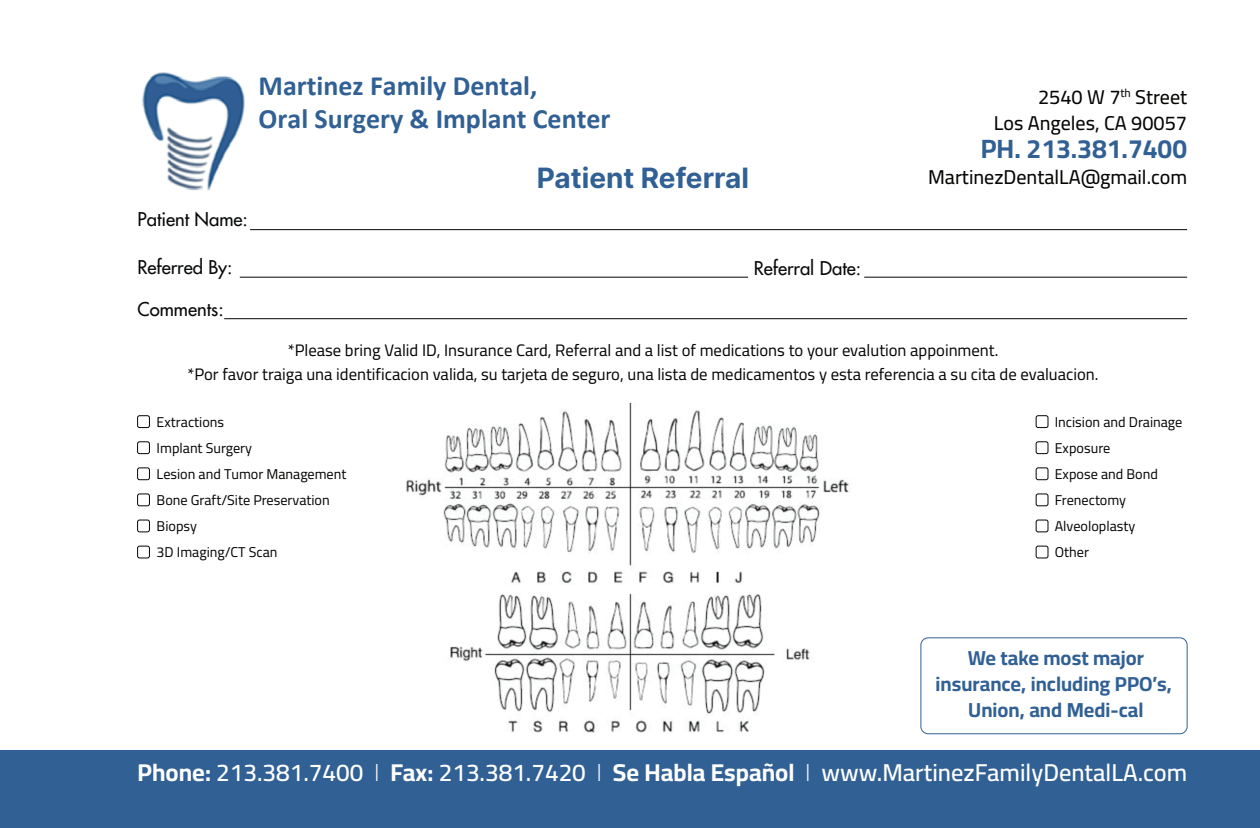
<style>
.page{position:relative;width:1260px;height:828px;background:#fff}
.page>*{position:absolute;margin:0;border:0;box-sizing:border-box;transform-origin:0 0}
.t1{font:700 28px/32.8px "Calibri";color:#316094}
.t2{font:700 28px "Inter";color:#316094}
.t3{font:700 26.6px "Cairo";color:#316094}
.t4{font:600 24.4px "Cairo";color:#fff}
.t5{font:700 20.4px/25.8px "Cairo";color:#316094;text-align:center}
.t6{font:500 20px/26px "Cairo";color:#050504;text-align:right}
.t7{font:18.4px "Futura LT";color:#080a09}
.t8{font:16.6px/24px "Cairo";color:#050504;text-align:center}
.t9{font:14.2px/26px "Cairo";color:#050504}
.s1{font-weight:700}
.s2{font-weight:300}
</style>
<div class="page">
<hr style="left:250px;top:229px;width:937px;height:1px;background:#050504">
<hr style="left:224px;top:318px;width:963px;height:1px;background:#050504">
<hr style="left:240px;top:277px;width:508px;height:1px;background:#050504">
<hr style="left:864px;top:277px;width:323px;height:1px;background:#050504">
<img style="left:142px;top:72px;width:103px;height:119px">
<div style="left:137px;top:415px;width:13px;height:13px;border:1px solid #050504;border-radius:2px"></div>
<div style="left:137px;top:441px;width:13px;height:13px;border:1px solid #050504;border-radius:2px"></div>
<div style="left:137px;top:468px;width:13px;height:12px;border:1px solid #050504;border-radius:2px"></div>
<div style="left:137px;top:494px;width:13px;height:12px;border:1px solid #050504;border-radius:2px"></div>
<div style="left:137px;top:520px;width:13px;height:12px;border:1px solid #050504;border-radius:2px"></div>
<div style="left:137px;top:546px;width:13px;height:12px;border:1px solid #050504;border-radius:2px"></div>
<div style="left:1036px;top:415px;width:12px;height:13px;border:1px solid #050504;border-radius:2px"></div>
<div style="left:1036px;top:441px;width:12px;height:13px;border:1px solid #050504;border-radius:2px"></div>
<div style="left:1036px;top:468px;width:12px;height:12px;border:1px solid #050504;border-radius:2px"></div>
<div style="left:1036px;top:494px;width:12px;height:12px;border:1px solid #050504;border-radius:2px"></div>
<div style="left:1036px;top:520px;width:12px;height:12px;border:1px solid #050504;border-radius:2px"></div>
<div style="left:1036px;top:546px;width:12px;height:12px;border:1px solid #050504;border-radius:2px"></div>
<img style="left:406px;top:404px;width:443px;height:329px">
<div style="left:0;top:750px;width:1260px;height:78px;background:#316094"></div>
<div style="left:921px;top:638px;width:266px;height:96px;border:1px solid #316094;border-radius:7px"></div>
<h1 class="t1" style="left:259px;top:69px;width:353px">Martinez Family Dental,<br>Oral Surgery &amp; Implant Center</h1>
<h1 class="t2" style="left:537px;top:158px;width:214px">Patient Referral</h1>
<p class="t7" style="left:138px;top:208px;width:112px">Patient Name:</p>
<p class="t7" style="left:138px;top:256px;width:96px">Referred By:</p>
<p class="t7" style="left:754px;top:256px;width:109px">Referral Date:</p>
<p class="t7" style="left:138px;top:298px;width:88px">Comments:</p>
<p class="t6" style="left:994px;top:84px;width:195px">2540 W 7<sup>th</sup> Street<br>Los Angeles, CA 90057</p>
<h2 class="t3" style="left:981px;top:129px;width:208px">PH. 213.381.7400</h2>
<p class="t6" style="left:928px;top:165px;width:261px">MartinezDentalLA@gmail.com</p>
<p class="t8" style="left:188px;top:338px;width:913px">*Please bring Valid ID, Insurance Card, Referral and a list of medications to your evalution appoinment.<br>*Por favor traiga una identificacion valida, su tarjeta de seguro, una lista de medicamentos y esta referencia a su cita de evaluacion.</p>
<p class="t9" style="left:1055px;top:409px;width:129px">Incision and Drainage<br>Exposure<br>Expose and Bond<br>Frenectomy<br>Alveoloplasty<br>Other</p>
<p class="t9" style="left:157px;top:409px;width:191px">Extractions<br>Implant Surgery<br>Lesion and Tumor Management<br>Bone Graft/Site Preservation<br>Biopsy<br>3D Imaging/CT Scan</p>
<p class="t5" style="left:935px;top:646px;width:238px">We take most major insurance, including PPO’s,<br>Union, and Medi-cal</p>
<h3 class="t4" style="left:138px;top:755px;width:1051px"><span class="s1">Phone:</span> 213.381.7400 <span class="s2">I</span> <span class="s1">Fax:</span> 213.381.7420 <span class="s2">I</span> <span class="s1">Se Habla Español</span> <span class="s2">I</span> www.MartinezFamilyDentalLA.com</h3>
</div>
